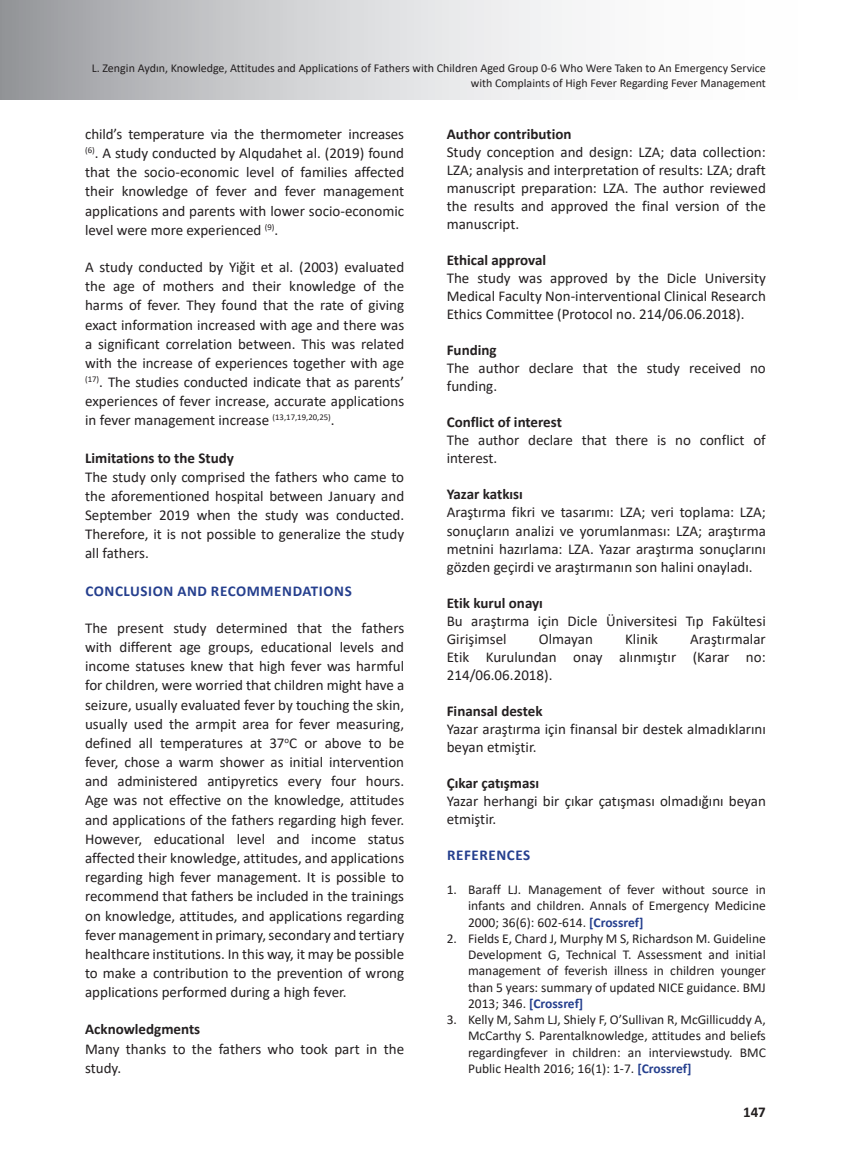
<style>
.page{position:relative;width:851px;height:1170px;background:#fff}
.page>*{position:absolute;margin:0;border:0;box-sizing:border-box;transform-origin:0 0}
.Paragraf{font:15px/19.2px "Calibri";color:#231f20;text-align:justify}
.Başlık_2{font:700 15px "Calibri";color:#231f20}
.Başlık_1{font:700 15px "Calibri";letter-spacing:.04em;color:#253f8e}
.t1{font:13.5px/16.2px "Calibri";color:#231f20;text-align:justify}
.t2{font:12px/14.4px "Calibri";color:#231f20;text-align:right}
.s1{font-weight:700;color:#253f8e}
</style>
<div class="page">
<svg style="left:1px;top:0;width:571px;height:100px;background:#cccdcf"></svg>
<hr style="left:0;top:0;width:1px;height:100px;background:#909295">
<p class="t2" style="left:92px;top:61px;width:675px">L. Zengin Aydın, Knowledge, Attitudes and Applications of Fathers with Children Aged Group 0-6 Who Were Taken to An Emergency Service with Complaints of High Fever Regarding Fever Management</p>
<p class="Paragraf" style="left:85px;top:124px;width:320px">child’s temperature via the thermometer increases <sup>(6)</sup>. A study conducted by Alqudahet al. (2019) found that the socio-economic level of families affected their knowledge of fever and fever management applications and parents with lower socio-economic level were more experienced <sup>(9)</sup>.</p>
<p class="Paragraf" style="left:85px;top:257px;width:320px">A study conducted by Yiğit et al. (2003) evaluated the age of mothers and their knowledge of the harms of fever. They found that the rate of giving exact information increased with age and there was a significant correlation between. This was related with the increase of experiences together with age <sup>(17)</sup>. The studies conducted indicate that as parents’ experiences of fever increase, accurate applications in fever management increase <sup>(13,17,19,20,25)</sup>.</p>
<p class="Başlık_2" style="left:85px;top:447px;width:150px">Limitations to the Study</p>
<p class="Paragraf" style="left:85px;top:467px;width:320px">The study only comprised the fathers who came to the aforementioned hospital between January and September 2019 when the study was conducted.<br>Therefore, it is not possible to generalize the study all fathers.</p>
<p class="Başlık_1" style="left:85px;top:580px;width:268px">CONCLUSION AND RECOMMENDATIONS</p>
<p class="Paragraf" style="left:85px;top:618px;width:320px">The present study determined that the fathers with different age groups, educational levels and income statuses knew that high fever was harmful for children, were worried that children might have a seizure, usually evaluated fever by touching the skin, usually used the armpit area for fever measuring, defined all temperatures at 37<sup>o</sup>C or above to be fever, chose a warm shower as initial intervention and administered antipyretics every four hours.<br>Age was not effective on the knowledge, attitudes and applications of the fathers regarding high fever.<br>However, educational level and income status affected their knowledge, attitudes, and applications regarding high fever management. It is possible to recommend that fathers be included in the trainings on knowledge, attitudes, and applications regarding fever management in primary, secondary and tertiary healthcare institutions. In this way, it may be possible to make a contribution to the prevention of wrong applications performed during a high fever.</p>
<p class="Başlık_2" style="left:85px;top:1018px;width:117px">Acknowledgments</p>
<p class="Paragraf" style="left:85px;top:1038px;width:320px">Many thanks to the fathers who took part in the study.</p>
<p class="Başlık_2" style="left:446px;top:123px;width:126px">Author contribution</p>
<p class="Paragraf" style="left:446px;top:142px;width:320px;line-height:18px">Study conception and design: LZA; data collection:<br>LZA; analysis and interpretation of results: LZA; draft manuscript preparation: LZA. The author reviewed the results and approved the final version of the manuscript.</p>
<p class="Başlık_2" style="left:446px;top:249px;width:101px">Ethical approval</p>
<p class="Paragraf" style="left:446px;top:269px;width:320px;line-height:18px">The study was approved by the Dicle University Medical Faculty Non-interventional Clinical Research Ethics Committee (Protocol no. 214/06.06.2018).</p>
<p class="Başlık_2" style="left:446px;top:339px;width:51px">Funding</p>
<p class="Paragraf" style="left:446px;top:359px;width:320px;line-height:18px">The author declare that the study received no funding.</p>
<p class="Başlık_2" style="left:446px;top:411px;width:117px">Conflict of interest</p>
<p class="Paragraf" style="left:446px;top:431px;width:320px;line-height:18px">The author declare that there is no conflict of interest.</p>
<p class="Başlık_2" style="left:446px;top:484px;width:78px">Yazar katkısı</p>
<p class="Paragraf" style="left:446px;top:503px;width:320px;line-height:18px">Araştırma fikri ve tasarımı: LZA; veri toplama: LZA; sonuçların analizi ve yorumlanması: LZA; araştırma metnini hazırlama: LZA. Yazar araştırma sonuçlarını gözden geçirdi ve araştırmanın son halini onayladı.</p>
<p class="Başlık_2" style="left:446px;top:592px;width:98px">Etik kurul onayı</p>
<p class="Paragraf" style="left:446px;top:611px;width:320px;line-height:18px">Bu araştırma için Dicle Üniversitesi Tıp Fakültesi<br>Girişimsel</p>
<p class="Paragraf" style="left:446px;top:629px;width:320px;line-height:18px;text-indent:243px">Araştırmalar Etik Kurulundan onay alınmıştır (Karar no:<br>214/06.06.2018).</p>
<p class="Başlık_2" style="left:446px;top:700px;width:97px">Finansal destek</p>
<p class="Paragraf" style="left:446px;top:719px;width:320px;line-height:18px">Yazar araştırma için finansal bir destek almadıklarını beyan etmiştir.</p>
<p class="Başlık_2" style="left:446px;top:772px;width:94px">Çıkar çatışması</p>
<p class="Paragraf" style="left:446px;top:791px;width:320px;line-height:18px">Yazar herhangi bir çıkar çatışması olmadığını beyan etmiştir.</p>
<p class="Başlık_1" style="left:447px;top:844px;width:85px">REFERENCES</p>
<p class="t1" style="left:468px;top:881px;width:299px;text-indent:-21px">1. Baraff LJ. Management of fever without source in infants and children. Annals of Emergency Medicine 2000; 36(6): 602-614. <span class="s1">[Crossref]</span></p>
<p class="t1" style="left:468px;top:929px;width:299px;text-indent:-21px">2. Fields E, Chard J, Murphy M S, Richardson M. Guideline Development G, Technical T. Assessment and initial management of feverish illness in children younger than 5 years: summary of updated NICE guidance. BMJ 2013; 346. <span class="s1">[Crossref]</span></p>
<p class="t1" style="left:468px;top:1011px;width:299px;text-indent:-21px">3. Kelly M, Sahm LJ, Shiely F, O’Sullivan R, McGillicuddy A, McCarthy S. Parentalknowledge, attitudes and beliefs regardingfever in children: an interviewstudy. BMC Public Health 2016; 16(1): 1-7. <span class="s1">[Crossref]</span></p>
<p class="Paragraf" style="left:538px;top:628px;width:56px">Olmayan</p>
<p class="Paragraf" style="left:625px;top:628px;width:34px">Klinik</p>
<p class="Başlık_2" style="left:743px;top:1101px;width:24px">147</p>
</div>
